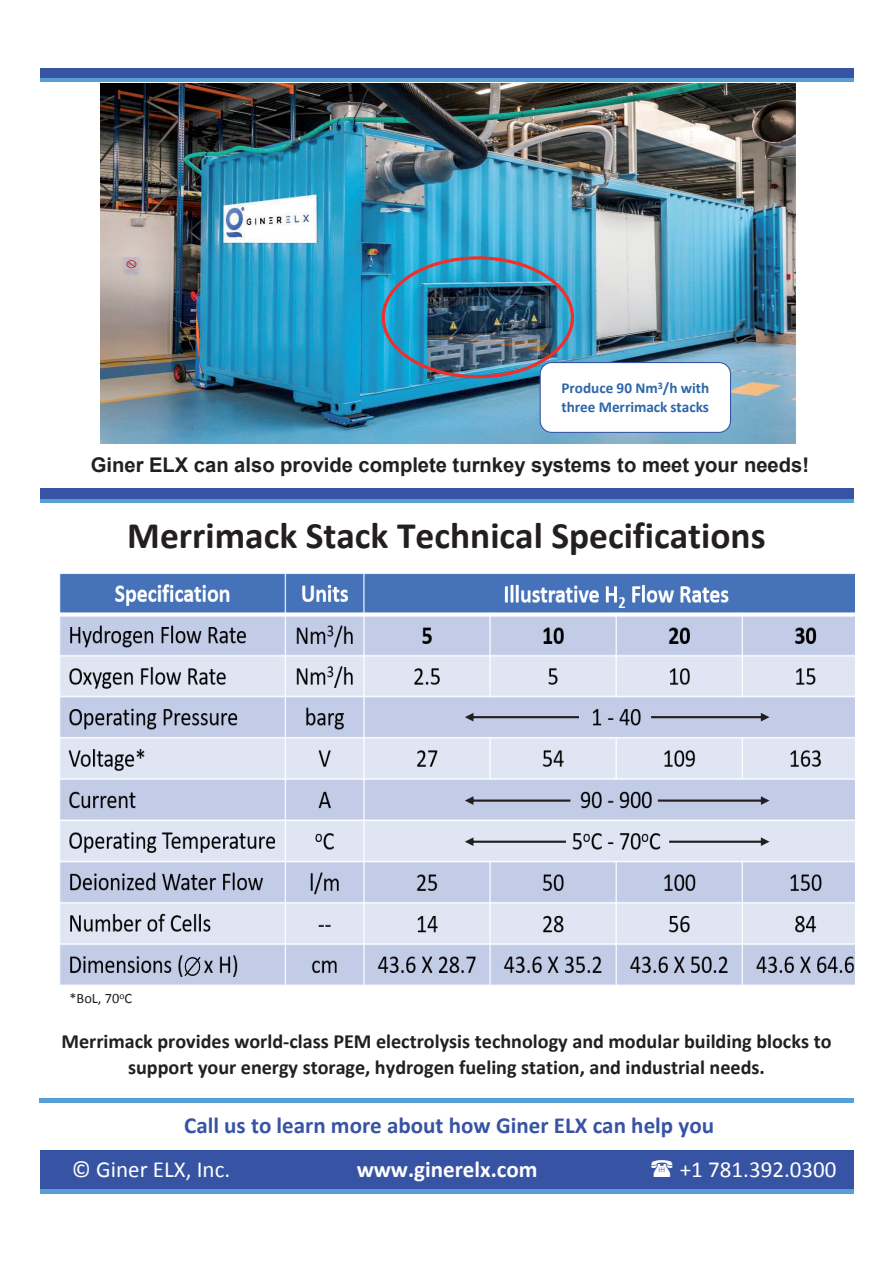
<style>
.page{position:relative;width:893px;height:1263px;background:#fff}
.page>*{position:absolute;margin:0;border:0;box-sizing:border-box;transform-origin:0 0}
.t1{font:700 37.5px "Calibri";color:#231f20}
.t2{font:700 23.1px "Calibri";color:#3754a4}
.t3{font:23.1px "Calibri";color:#fff}
.t4{font:700 23.1px "Calibri";color:#fff}
.t5{font:700 20.25px "Arial";color:#231f20}
.t6{font:700 20.1px/26px "Calibri";color:#231f20;text-align:center}
.t7{font:700 15.3px "Calibri";letter-spacing:-.005em;color:#2d66a8}
.t8{font:700 15.15px "Calibri";color:#2d66a8}
.t9{font:14.4px "Calibri";color:#231f20}
</style>
<div class="page">
<div style="left:40px;top:69px;width:814px;height:9px;background:#3754a4"></div>
<hr style="left:40px;top:78px;width:814px;height:4px;background:#57a0d7">
<div style="left:40px;top:489px;width:814px;height:10px;background:#3754a4"></div>
<hr style="left:40px;top:499px;width:814px;height:4px;background:#57a0d7">
<div style="left:40px;top:1150px;width:814px;height:39px;background:#3754a4"></div>
<div style="left:40px;top:1189px;width:814px;height:5px;background:#57a0d7"></div>
<hr style="left:39px;top:1098px;width:815px;height:4px;background:#57a0d7">
<img style="left:101px;top:84px;width:696px;height:359px">
<div style="left:540px;top:362px;width:190px;height:70px;background:#fff;border-radius:12px"></div>
<div style="left:540px;top:362px;width:191px;height:71px;border:1px solid #3754a4;border-radius:12px"></div>
<div style="left:382px;top:256px;width:192px;height:122px;border:3px solid #ee2f2a;border-radius:50%"></div>
<img style="left:59px;top:573px;width:796px;height:412px">
<img style="left:184px;top:956px;width:17px;height:21px">
<svg style="left:651px;top:713px;width:118px;height:8px"></svg>
<svg style="left:465px;top:713px;width:114px;height:8px"></svg>
<svg style="left:658px;top:796px;width:111px;height:9px"></svg>
<svg style="left:465px;top:796px;width:105px;height:9px"></svg>
<svg style="left:669px;top:837px;width:100px;height:9px"></svg>
<svg style="left:465px;top:837px;width:101px;height:9px"></svg>
<p class="t8" style="left:561px;top:382px;width:149px">Produce 90 Nm<sup>3</sup>/h with</p>
<p class="t7" style="left:561px;top:400px;width:149px">three Merrimack stacks</p>
<p class="t5" style="left:91px;top:453px;width:720px">Giner ELX can also provide complete turnkey systems to meet your needs!</p>
<h1 class="t1" style="left:127px;top:520px;width:640px">Merrimack Stack Technical Specifications</h1>
<p class="t9" style="left:69px;top:992px;width:64px">*BoL, 70<sup>o</sup>C</p>
<p class="t6" style="left:61px;top:1030px;width:772px">Merrimack provides world-class PEM electrolysis technology and modular building blocks to support your energy storage, hydrogen fueling station, and industrial needs.</p>
<p class="t2" style="left:184px;top:1115px;width:531px">Call us to learn more about how Giner ELX can help you</p>
<p class="t3" style="left:72px;top:1159px;width:160px">© Giner ELX, Inc.</p>
<p class="t4" style="left:357px;top:1159px;width:182px">www.ginerelx.com</p>
<p class="t3" style="left:680px;top:1159px;width:158px">+1 781.392.0300</p>
</div>
